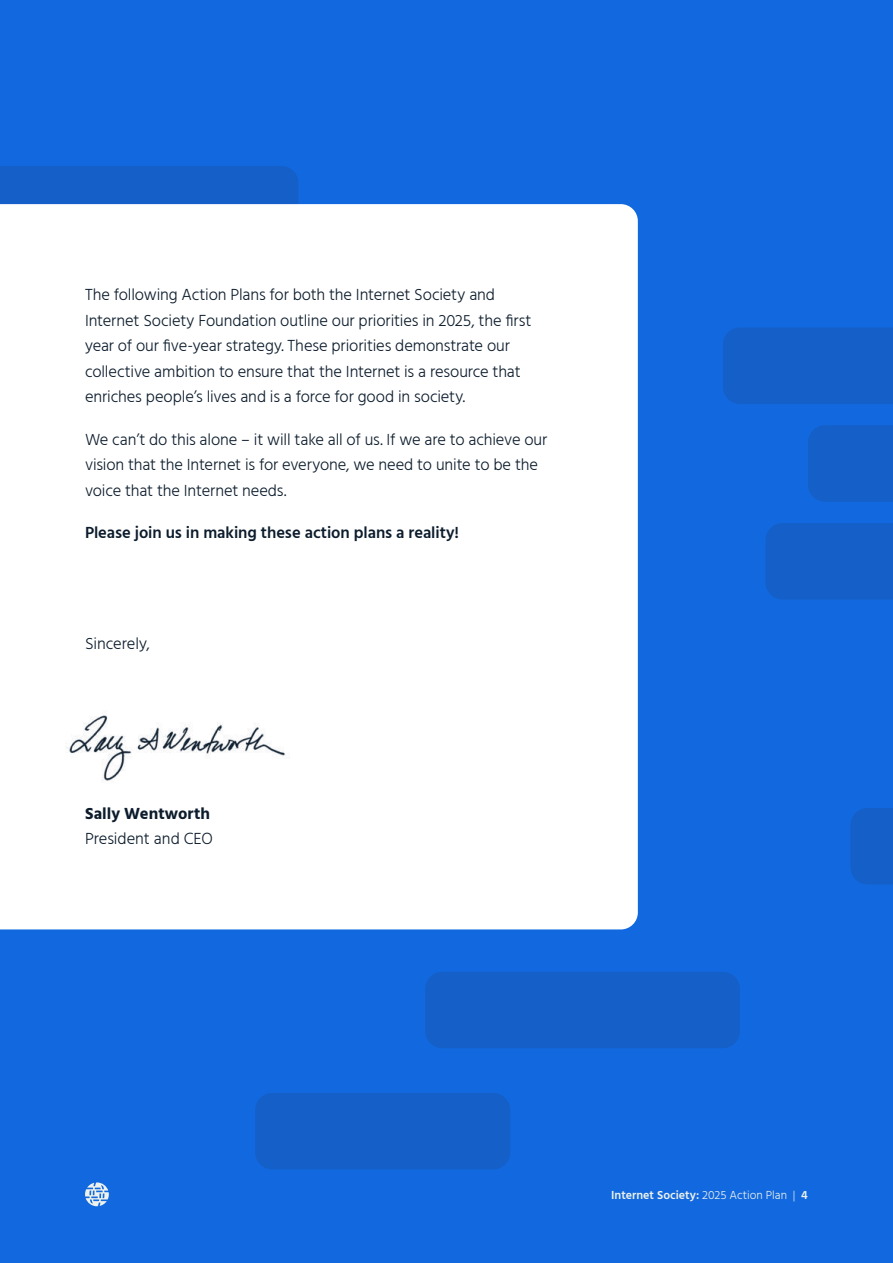
<style>
.page{position:relative;width:893px;height:1263px;background:#1269df}
.page>*{position:absolute;margin:0;border:0;box-sizing:border-box;transform-origin:0 0}
.t1{font:300 16.5px/25.5px "Hind";letter-spacing:-.01em;color:#0c1c2c}
.t2{font:600 16.5px "Hind";letter-spacing:-.005em;color:#0c1c2c}
.t3{font:600 12px "Hind";color:#eef2ec}
.s1{font-weight:700}
.s2{font-weight:300}
</style>
<div class="page">
<div style="left:255px;top:1093px;width:255px;height:76px;background:#155fc8;border-radius:17px"></div>
<div style="left:850px;top:808px;width:43px;height:76px;background:#155fc8"></div>
<div style="left:765px;top:523px;width:128px;height:77px;background:#155fc8"></div>
<div style="left:0;top:166px;width:298px;height:38px;background:#155fc8"></div>
<div style="left:723px;top:327px;width:170px;height:77px;background:#155fc8"></div>
<div style="left:808px;top:425px;width:85px;height:77px;background:#155fc8"></div>
<div style="left:425px;top:972px;width:315px;height:76px;background:#155fc8;border-radius:17px"></div>
<div style="left:0;top:204px;width:638px;height:725px;background:#fff"></div>
<img style="left:54px;top:704px;width:241px;height:82px">
<svg style="left:85px;top:1182px;width:24px;height:25px"></svg>
<p class="t1" style="left:85px;top:283px;width:448px">The following Action Plans for both the Internet Society and Internet Society Foundation outline our priorities in 2025, the first year of our five-year strategy. These priorities demonstrate our collective ambition to ensure that the Internet is a resource that enriches people’s lives and is a force for good in society.</p>
<p class="t1" style="left:85px;top:427px;width:464px">We can’t do this alone – it will take all of us. If we are to achieve our vision that the Internet is for everyone, we need to unite to be the voice that the Internet needs.</p>
<p class="t2" style="left:85px;top:521px;width:376px">Please join us in making these action plans a reality!</p>
<p class="t1" style="left:85px;top:631px;width:66px">Sincerely,</p>
<p class="t1" style="left:85px;top:801px;width:129px"><span class="s1">Sally Wentworth<br></span>President and CEO</p>
<p class="t3" style="left:611px;top:1186px;width:198px">Internet Society: <span class="s2">2025 Action Plan |</span> 4</p>
</div>
